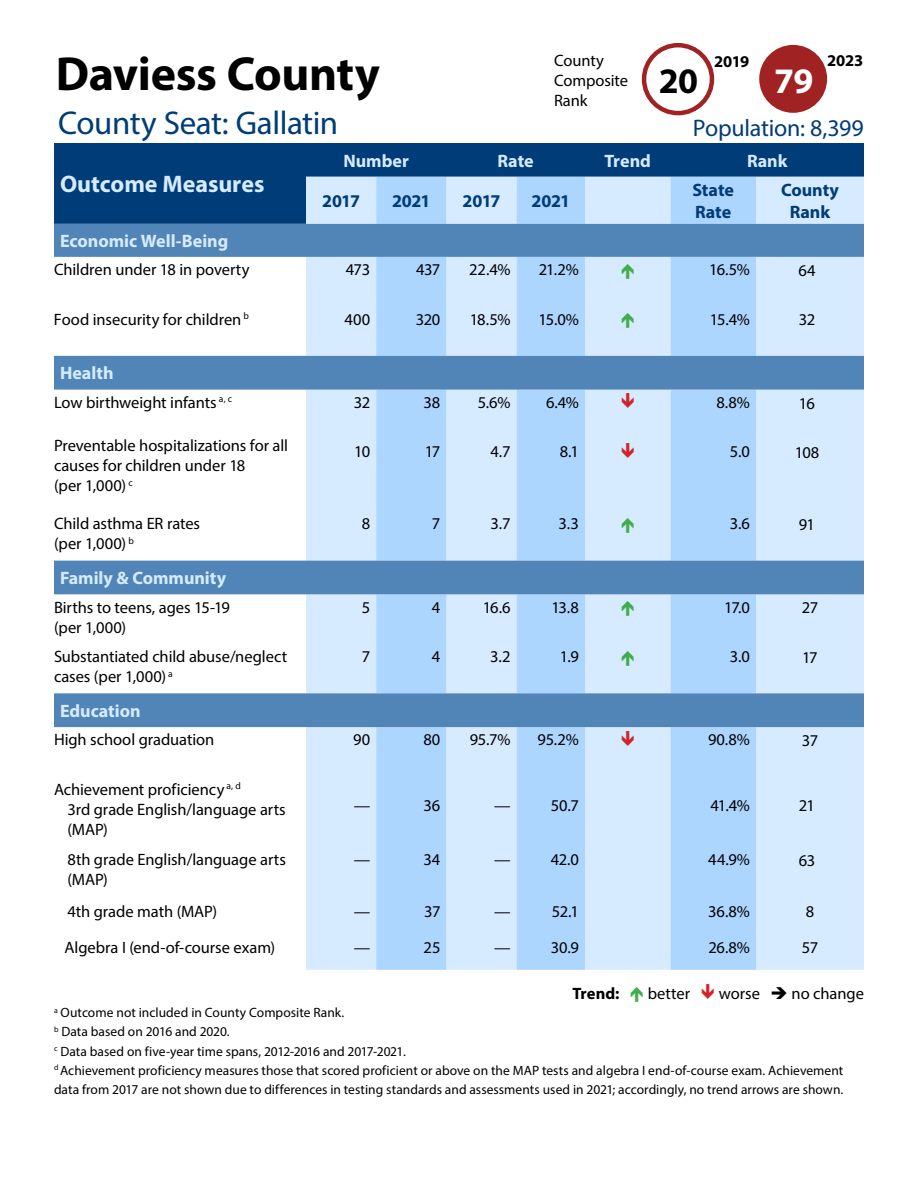
<style>
.page{position:relative;width:918px;height:1188px;background:#fff}
.page>*{position:absolute;margin:0;border:0;box-sizing:border-box;transform-origin:0 0}
.t1{font:700 48px "Myriad Pro";letter-spacing:-.01em;color:#000}
.t2{font:700 36px "Myriad Pro";color:#fff}
.t3{font:700 36px "Myriad Pro";color:#000}
.t4{font:33px "Myriad Pro";letter-spacing:-.015em;color:#003c77}
.t5{font:24px "Myriad Pro";letter-spacing:-.01em;color:#003c77}
.t6{font:700 24px "Myriad Pro";color:#d6ebff}
.t7{font:700 18px "Myriad Pro";color:#d6ebff}
.t8{font:700 18px/21.6px "Myriad Pro";letter-spacing:-.01em;color:#003c77}
.t9{font:16.5px/19.8px "Myriad Pro";letter-spacing:-.005em;color:#000}
.t10{font:700 16.5px "Myriad Pro";letter-spacing:-.005em;color:#000}
.t11{font:13.5px/19.2px "Myriad Pro";color:#000}
</style>
<div class="page">
<div style="left:54px;top:143px;width:810px;height:81px;background:#003c77"></div>
<div style="left:306px;top:177px;width:558px;height:793px;background:#d6ebff"></div>
<svg style="left:376px;top:177px;width:380px;height:793px;background:#bddefe"></svg>
<svg style="left:54px;top:224px;width:810px;height:503px"></svg>
<div style="left:759px;top:45px;width:68px;height:68px;background:#a12222;border-radius:50%"></div>
<div style="left:642px;top:43px;width:72px;height:72px;border:4px solid #a12222;border-radius:50%"></div>
<svg style="left:622px;top:263px;width:12px;height:15px"></svg>
<svg style="left:622px;top:313px;width:12px;height:15px"></svg>
<svg style="left:622px;top:393px;width:12px;height:15px"></svg>
<svg style="left:622px;top:443px;width:12px;height:15px"></svg>
<svg style="left:622px;top:518px;width:12px;height:15px"></svg>
<svg style="left:622px;top:601px;width:12px;height:15px"></svg>
<svg style="left:622px;top:650px;width:12px;height:15px"></svg>
<svg style="left:622px;top:731px;width:12px;height:15px"></svg>
<h1 class="t1" style="left:56px;top:42px;width:326px">Daviess County</h1>
<h3 class="t4" style="left:58px;top:103px;width:282px">County Seat: Gallatin</h3>
<p class="t9" style="left:554px;top:51px;width:51px">County</p>
<p class="t10" style="left:714px;top:51px;width:37px">2019</p>
<p class="t9" style="left:554px;top:70px;width:76px">Composite<br>Rank</p>
<h2 class="t3" style="left:659px;top:57px;width:41px">20</h2>
<p class="t10" style="left:827px;top:50px;width:38px">2023</p>
<h2 class="t2" style="left:774px;top:57px;width:41px">79</h2>
<h3 class="t5" style="left:693px;top:113px;width:172px">Population: 8,399</h3>
<h3 class="t6" style="left:60px;top:169px;width:206px">Outcome Measures</h3>
<p class="t7" style="left:343px;top:149px;width:67px">Number</p>
<p class="t7" style="left:498px;top:149px;width:38px">Rate</p>
<p class="t7" style="left:605px;top:149px;width:48px">Trend</p>
<p class="t7" style="left:747px;top:149px;width:42px">Rank</p>
<p class="t8" style="left:322px;top:190px;width:39px">2017</p>
<p class="t8" style="left:392px;top:190px;width:40px">2021</p>
<p class="t8" style="left:463px;top:190px;width:39px">2017</p>
<p class="t8" style="left:532px;top:190px;width:40px">2021</p>
<p class="t8" style="left:693px;top:179px;width:43px">State<br>Rate</p>
<p class="t8" style="left:781px;top:179px;width:59px;text-align:center">County<br>Rank</p>
<p class="t7" style="left:60px;top:229px;width:170px">Economic Well-Being</p>
<p class="t9" style="left:54px;top:260px;width:197px">Children under 18 in poverty</p>
<p class="t9" style="left:346px;top:260px;width:26px">473</p>
<p class="t9" style="left:416px;top:260px;width:26px">437</p>
<p class="t9" style="left:469px;top:260px;width:43px">22.4%</p>
<p class="t9" style="left:539px;top:260px;width:42px">21.2%</p>
<p class="t9" style="left:709px;top:260px;width:42px">16.5%</p>
<p class="t9" style="left:798px;top:260px;width:19px">64</p>
<p class="t9" style="left:54px;top:309px;width:196px">Food insecurity for children <sup>b</sup></p>
<p class="t9" style="left:344px;top:309px;width:27px">400</p>
<p class="t9" style="left:416px;top:309px;width:26px">320</p>
<p class="t9" style="left:470px;top:309px;width:42px">18.5%</p>
<p class="t9" style="left:539px;top:309px;width:42px">15.0%</p>
<p class="t9" style="left:710px;top:309px;width:42px">15.4%</p>
<p class="t9" style="left:799px;top:310px;width:18px">32</p>
<p class="t7" style="left:60px;top:362px;width:55px">Health</p>
<p class="t9" style="left:54px;top:392px;width:180px">Low birthweight infants <sup>a,</sup> <sup>c</sup></p>
<p class="t9" style="left:354px;top:392px;width:18px">32</p>
<p class="t9" style="left:424px;top:392px;width:18px">38</p>
<p class="t9" style="left:478px;top:392px;width:34px">5.6%</p>
<p class="t9" style="left:546px;top:392px;width:35px">6.4%</p>
<p class="t9" style="left:716px;top:392px;width:35px">8.8%</p>
<p class="t9" style="left:799px;top:393px;width:18px">16</p>
<p class="t9" style="left:54px;top:436px;width:236px">Preventable hospitalizations for all causes for children under 18<br>(per 1,000) <sup>c</sup></p>
<p class="t9" style="left:354px;top:442px;width:18px">10</p>
<p class="t9" style="left:425px;top:442px;width:17px">17</p>
<p class="t9" style="left:491px;top:442px;width:22px">4.7</p>
<p class="t9" style="left:560px;top:442px;width:21px">8.1</p>
<p class="t9" style="left:730px;top:442px;width:22px">5.0</p>
<p class="t9" style="left:795px;top:443px;width:26px">108</p>
<p class="t9" style="left:54px;top:514px;width:148px">Child asthma ER rates (per 1,000) <sup>b</sup></p>
<p class="t9" style="left:362px;top:514px;width:10px">8</p>
<p class="t9" style="left:432px;top:514px;width:10px">7</p>
<p class="t9" style="left:491px;top:514px;width:21px">3.7</p>
<p class="t9" style="left:558px;top:514px;width:22px">3.3</p>
<p class="t9" style="left:730px;top:514px;width:22px">3.6</p>
<p class="t9" style="left:799px;top:515px;width:18px">91</p>
<p class="t7" style="left:60px;top:566px;width:168px">Family &amp; Community</p>
<p class="t9" style="left:54px;top:597px;width:177px">Births to teens, ages 15-19 (per 1,000)</p>
<p class="t9" style="left:362px;top:597px;width:10px">5</p>
<p class="t9" style="left:432px;top:597px;width:10px">4</p>
<p class="t9" style="left:483px;top:597px;width:29px">16.6</p>
<p class="t9" style="left:551px;top:597px;width:29px">13.8</p>
<p class="t9" style="left:724px;top:597px;width:27px">17.0</p>
<p class="t9" style="left:802px;top:598px;width:18px">27</p>
<p class="t9" style="left:54px;top:647px;width:235px">Substantiated child abuse/neglect cases (per 1,000) <sup>a</sup></p>
<p class="t9" style="left:362px;top:647px;width:10px">7</p>
<p class="t9" style="left:432px;top:647px;width:10px">4</p>
<p class="t9" style="left:490px;top:647px;width:22px">3.2</p>
<p class="t9" style="left:560px;top:647px;width:21px">1.9</p>
<p class="t9" style="left:730px;top:647px;width:22px">3.0</p>
<p class="t9" style="left:802px;top:647px;width:17px">17</p>
<p class="t7" style="left:60px;top:699px;width:82px">Education</p>
<p class="t9" style="left:54px;top:730px;width:162px">High school graduation</p>
<p class="t9" style="left:353px;top:730px;width:19px">90</p>
<p class="t9" style="left:423px;top:730px;width:18px">80</p>
<p class="t9" style="left:470px;top:730px;width:42px">95.7%</p>
<p class="t9" style="left:538px;top:730px;width:43px">95.2%</p>
<p class="t9" style="left:708px;top:730px;width:43px">90.8%</p>
<p class="t9" style="left:802px;top:731px;width:18px">37</p>
<p class="t9" style="left:68px;top:779px;width:220px;text-indent:-14px">Achievement proficiency <sup>a,</sup> <sup>d<br></sup>3rd grade English/language arts (MAP)</p>
<p class="t9" style="left:354px;top:795px;width:18px">—</p>
<p class="t9" style="left:424px;top:795px;width:18px">36</p>
<p class="t9" style="left:494px;top:795px;width:18px">—</p>
<p class="t9" style="left:551px;top:795px;width:30px">50.7</p>
<p class="t9" style="left:711px;top:795px;width:41px">41.4%</p>
<p class="t9" style="left:799px;top:795px;width:18px">21</p>
<p class="t9" style="left:68px;top:849px;width:220px">8th grade English/language arts (MAP)</p>
<p class="t9" style="left:354px;top:849px;width:18px">—</p>
<p class="t9" style="left:424px;top:849px;width:18px">34</p>
<p class="t9" style="left:494px;top:849px;width:18px">—</p>
<p class="t9" style="left:551px;top:849px;width:30px">42.0</p>
<p class="t9" style="left:708px;top:849px;width:43px">44.9%</p>
<p class="t9" style="left:799px;top:850px;width:18px">63</p>
<p class="t9" style="left:68px;top:901px;width:151px">4th grade math (MAP)</p>
<p class="t9" style="left:354px;top:901px;width:18px">—</p>
<p class="t9" style="left:424px;top:901px;width:18px">37</p>
<p class="t9" style="left:494px;top:901px;width:18px">—</p>
<p class="t9" style="left:552px;top:901px;width:29px">52.1</p>
<p class="t9" style="left:708px;top:901px;width:43px">36.8%</p>
<p class="t9" style="left:806px;top:902px;width:10px">8</p>
<p class="t9" style="left:65px;top:937px;width:212px">Algebra I (end-of-course exam)</p>
<p class="t9" style="left:354px;top:937px;width:18px">—</p>
<p class="t9" style="left:424px;top:937px;width:18px">25</p>
<p class="t9" style="left:494px;top:937px;width:18px">—</p>
<p class="t9" style="left:551px;top:937px;width:30px">30.9</p>
<p class="t9" style="left:708px;top:937px;width:43px">26.8%</p>
<p class="t9" style="left:802px;top:938px;width:18px">57</p>
<p class="t10" style="left:573px;top:983px;width:48px">Trend:</p>
<p class="t9" style="left:648px;top:983px;width:44px">better</p>
<p class="t9" style="left:719px;top:983px;width:147px">worse ➔ no change</p>
<p class="t11" style="left:54px;top:1003px;width:791px"><sup>a</sup> Outcome not included in County Composite Rank.<br><sup>b</sup> Data based on 2016 and 2020.<br><sup>c</sup> Data based on five-year time spans, 2012-2016 and 2017-2021.<br><sup>d</sup> Achievement proficiency measures those that scored proficient or above on the MAP tests and algebra I end-of-course exam. Achievement data from 2017 are not shown due to differences in testing standards and assessments used in 2021; accordingly, no trend arrows are shown.</p>
</div>
